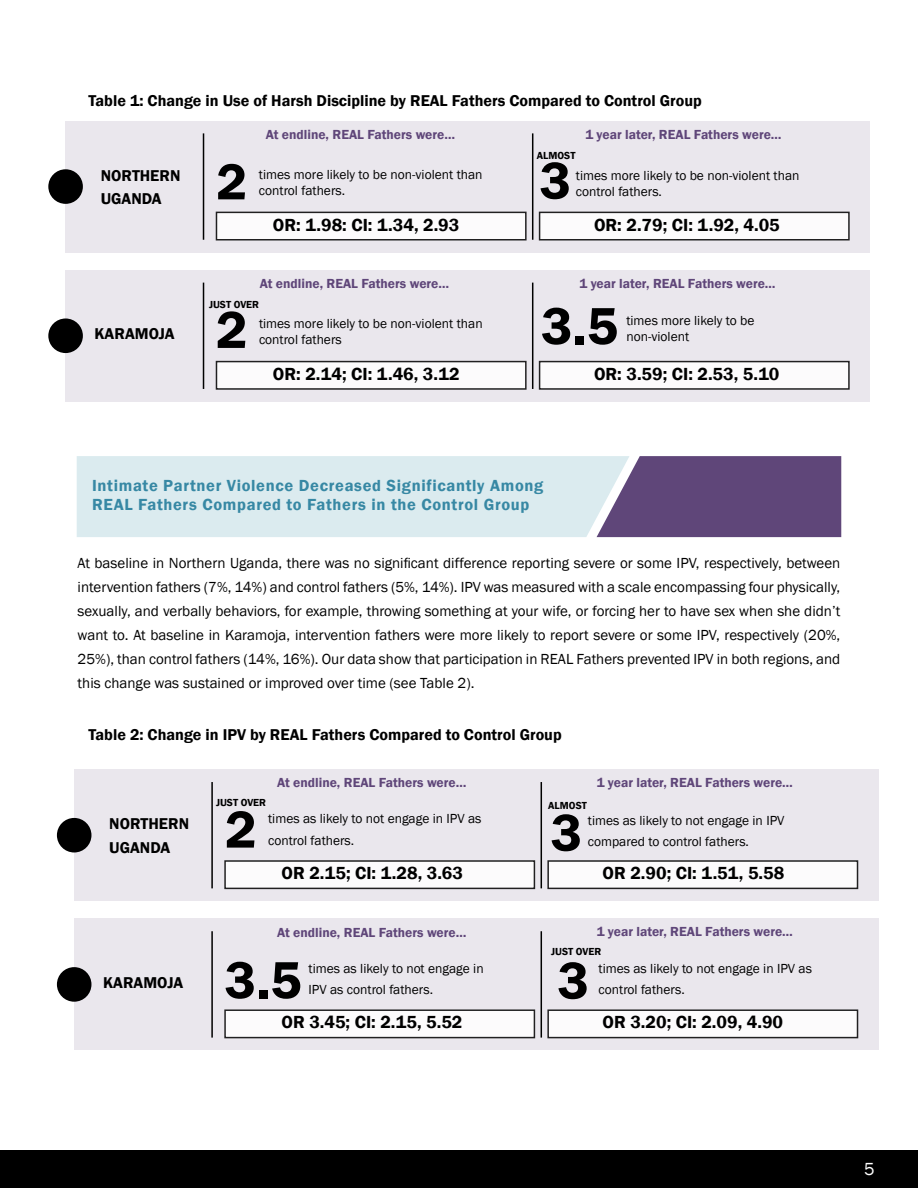
<style>
.page{position:relative;width:918px;height:1188px;background:#fff}
.page>*{position:absolute;margin:0;border:0;box-sizing:border-box;transform-origin:0 0}
.t1{font:600 54px "Franklin Gothic";color:#000}
.t2{font:600 52.5px "Franklin Gothic";color:#000}
.t3{font:600 18px "Franklin Gothic";color:#000}
.t4{font:18px "Franklin Gothic";color:#fff}
.t5{font:600 16.5px/19.8px "Franklin Gothic";letter-spacing:.04em;color:#3788a4}
.t6{font:600 16.05px/23.4px "Franklin Gothic";color:#000}
.t7{font:15px/24px "Franklin Gothic";color:#000;text-align:justify}
.t8{font:13.5px/16.2px "Franklin Gothic";color:#000}
.t9{font:600 13.5px "Franklin Gothic";color:#5f4679}
.t10{font:600 10.5px "Franklin Gothic";color:#000}
</style>
<div class="page">
<div style="left:77px;top:456px;width:520px;height:81px;background:#dbebef"></div>
<svg style="left:597px;top:456px;width:244px;height:81px;background:#6c5684"></svg>
<div style="left:0;top:1151px;width:918px;height:37px;background:#000"></div>
<div style="left:66px;top:121px;width:804px;height:131px;background:#eae7ed"></div>
<div style="left:48px;top:169px;width:35px;height:35px;background:#000;border-radius:50%"></div>
<hr style="left:203px;top:133px;width:1px;height:107px;background:#000">
<hr style="left:532px;top:133px;width:1px;height:107px;background:#000">
<div style="left:216px;top:212px;width:311px;height:29px;background:#fff;border:2px solid #000"></div>
<div style="left:539px;top:212px;width:311px;height:29px;background:#fff;border:2px solid #000"></div>
<div style="left:74px;top:769px;width:804px;height:132px;background:#eae7ed"></div>
<div style="left:57px;top:818px;width:34px;height:34px;background:#000;border-radius:50%"></div>
<hr style="left:211px;top:782px;width:2px;height:106px;background:#000">
<hr style="left:541px;top:782px;width:1px;height:106px;background:#000">
<div style="left:224px;top:860px;width:311px;height:29px;background:#fff;border:2px solid #000"></div>
<div style="left:547px;top:860px;width:311px;height:29px;background:#fff;border:2px solid #000"></div>
<div style="left:66px;top:270px;width:804px;height:132px;background:#eae7ed"></div>
<div style="left:48px;top:319px;width:35px;height:34px;background:#000;border-radius:50%"></div>
<hr style="left:203px;top:283px;width:1px;height:106px;background:#000">
<hr style="left:532px;top:283px;width:1px;height:106px;background:#000">
<div style="left:216px;top:361px;width:311px;height:29px;background:#fff;border:2px solid #000"></div>
<div style="left:539px;top:361px;width:311px;height:29px;background:#fff;border:2px solid #000"></div>
<div style="left:74px;top:919px;width:804px;height:131px;background:#eae7ed"></div>
<div style="left:57px;top:967px;width:34px;height:35px;background:#000;border-radius:50%"></div>
<hr style="left:211px;top:931px;width:2px;height:107px;background:#000">
<hr style="left:541px;top:931px;width:1px;height:107px;background:#000">
<div style="left:224px;top:1009px;width:311px;height:29px;background:#fff;border:2px solid #000"></div>
<div style="left:547px;top:1009px;width:311px;height:29px;background:#fff;border:2px solid #000"></div>
<p class="t6" style="left:89px;top:89px;width:615px">Table 1: Change in Use of Harsh Discipline by REAL Fathers Compared to Control Group</p>
<p class="t6" style="left:101px;top:164px;width:81px">NORTHERN<br>UGANDA</p>
<h2 class="t2" style="left:216px;top:149px;width:32px">2</h2>
<p class="t9" style="left:266px;top:126px;width:191px">At endline, REAL Fathers were…</p>
<p class="t9" style="left:585px;top:126px;width:198px">1 year later, REAL Fathers were…</p>
<p class="t8" style="left:259px;top:167px;width:225px">times more likely to be non-violent than</p>
<p class="t10" style="left:537px;top:149px;width:40px">ALMOST</p>
<h1 class="t1" style="left:540px;top:147px;width:33px">3</h1>
<p class="t8" style="left:576px;top:167px;width:225px">times more likely to be non-violent than control fathers.</p>
<p class="t8" style="left:259px;top:183px;width:88px">control fathers.</p>
<p class="t3" style="left:273px;top:214px;width:188px">OR: 1.98: CI: 1.34, 2.93</p>
<p class="t3" style="left:594px;top:214px;width:187px">OR: 2.79; CI: 1.92, 4.05</p>
<p class="t9" style="left:260px;top:275px;width:191px">At endline, REAL Fathers were…</p>
<p class="t9" style="left:579px;top:275px;width:198px">1 year later, REAL Fathers were…</p>
<p class="t10" style="left:209px;top:298px;width:52px">JUST OVER</p>
<h1 class="t1" style="left:216px;top:297px;width:33px">2</h1>
<p class="t6" style="left:94px;top:322px;width:82px">KARAMOJA</p>
<p class="t8" style="left:259px;top:315px;width:225px">times more likely to be non-violent than control fathers</p>
<p class="t3" style="left:273px;top:363px;width:188px">OR: 2.14; CI: 1.46, 3.12</p>
<h1 class="t1" style="left:541px;top:293px;width:79px">3.5</h1>
<p class="t8" style="left:626px;top:312px;width:130px">times more likely to be</p>
<p class="t8" style="left:626px;top:329px;width:64px">non-violent</p>
<p class="t3" style="left:594px;top:363px;width:187px">OR: 3.59; CI: 2.53, 5.10</p>
<p class="t5" style="left:92px;top:475px;width:453px">Intimate Partner Violence Decreased Significantly Among<br>REAL Fathers Compared to Fathers in the Control Group</p>
<p class="t7" style="left:78px;top:551px;width:764px">At baseline in Northern Uganda, there was no significant difference reporting severe or some IPV, respectively, between intervention fathers (7%, 14%) and control fathers (5%, 14%). IPV was measured with a scale encompassing four physically, sexually, and verbally behaviors, for example, throwing something at your wife, or forcing her to have sex when she didn’t want to. At baseline in Karamoja, intervention fathers were more likely to report severe or some IPV, respectively (20%, 25%), than control fathers (14%, 16%). Our data show that participation in REAL Fathers prevented IPV in both regions, and this change was sustained or improved over time (see Table 2).</p>
<p class="t6" style="left:89px;top:723px;width:475px">Table 2: Change in IPV by REAL Fathers Compared to Control Group</p>
<p class="t10" style="left:216px;top:796px;width:52px">JUST OVER</p>
<p class="t9" style="left:277px;top:774px;width:191px">At endline, REAL Fathers were…</p>
<p class="t10" style="left:548px;top:799px;width:40px">ALMOST</p>
<p class="t9" style="left:597px;top:774px;width:198px">1 year later, REAL Fathers were…</p>
<h1 class="t1" style="left:225px;top:796px;width:33px">2</h1>
<p class="t6" style="left:109px;top:812px;width:81px">NORTHERN<br>UGANDA</p>
<p class="t8" style="left:268px;top:808px;width:215px;line-height:21.6px">times as likely to not engage in IPV as control fathers.</p>
<p class="t3" style="left:282px;top:862px;width:183px">OR 2.15; CI: 1.28, 3.63</p>
<h1 class="t1" style="left:551px;top:799px;width:33px">3</h1>
<p class="t8" style="left:588px;top:812px;width:198px">times as likely to not engage in IPV</p>
<p class="t8" style="left:588px;top:833px;width:163px">compared to control fathers.</p>
<p class="t3" style="left:603px;top:862px;width:183px">OR 2.90; CI: 1.51, 5.58</p>
<p class="t9" style="left:277px;top:924px;width:191px">At endline, REAL Fathers were…</p>
<p class="t9" style="left:597px;top:924px;width:198px">1 year later, REAL Fathers were…</p>
<p class="t10" style="left:551px;top:945px;width:52px">JUST OVER</p>
<p class="t6" style="left:103px;top:971px;width:82px">KARAMOJA</p>
<h1 class="t1" style="left:225px;top:947px;width:79px">3.5</h1>
<p class="t8" style="left:599px;top:958px;width:215px;line-height:21px">times as likely to not engage in IPV as control fathers.</p>
<h1 class="t1" style="left:557px;top:947px;width:33px">3</h1>
<p class="t8" style="left:309px;top:958px;width:177px;line-height:21px">times as likely to not engage in<br>IPV as control fathers.</p>
<p class="t3" style="left:282px;top:1011px;width:182px">OR 3.45; CI: 2.15, 5.52</p>
<p class="t3" style="left:603px;top:1011px;width:182px">OR 3.20; CI: 2.09, 4.90</p>
<p class="t4" style="left:864px;top:1158px;width:12px">5</p>
</div>
